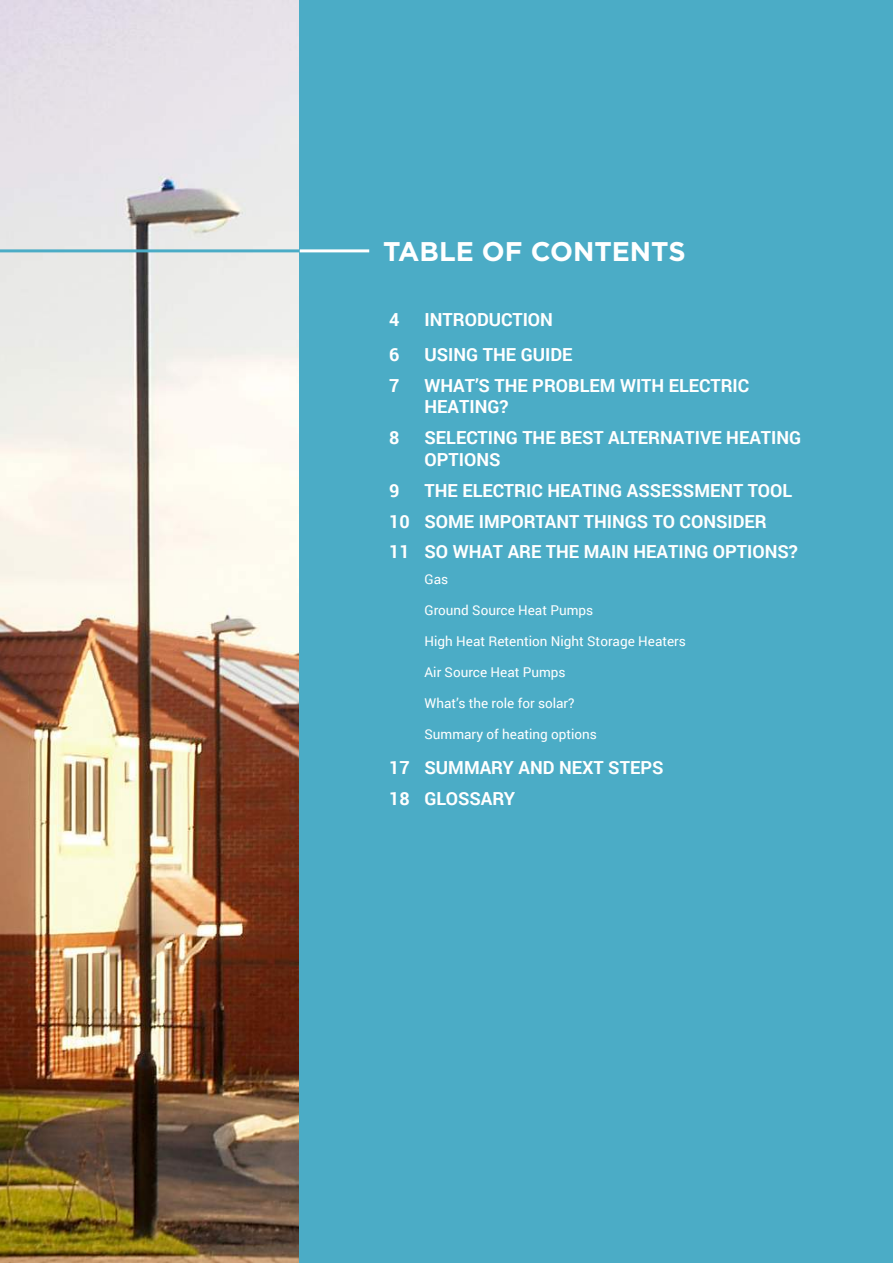
<style>
.page{position:relative;width:893px;height:1263px;background:#fff}
.page>*{position:absolute;margin:0;border:0;box-sizing:border-box;transform-origin:0 0}
.t1{font:700 27px "Gotham";color:#fff}
.t2{font:700 18px/30.9px "Roboto";color:#fff}
.t3{font:13.5px "Roboto";color:#fff}
</style>
<div class="page">
<img style="left:0;top:0;width:300px;height:1263px">
<div style="left:300px;top:0;width:593px;height:1263px;background:#4bacc6"></div>
<hr style="left:0;top:249px;width:300px;height:3px;background:#4bacc6">
<hr style="left:300px;top:249px;width:69px;height:3px;background:#fff">
<h1 class="t1" style="left:383px;top:233px;width:304px">TABLE OF CONTENTS</h1>
<p class="t2" style="left:389px;top:304px;width:12px">4</p>
<p class="t2" style="left:424px;top:304px;width:130px">INTRODUCTION</p>
<p class="t2" style="left:389px;top:338px;width:12px">6</p>
<p class="t2" style="left:424px;top:338px;width:149px">USING THE GUIDE</p>
<p class="t2" style="left:389px;top:369px;width:12px">7</p>
<p class="t2" style="left:424px;top:374px;width:326px;line-height:21.6px">WHAT’S THE PROBLEM WITH ELECTRIC<br>HEATING?</p>
<p class="t2" style="left:389px;top:422px;width:12px">8</p>
<p class="t2" style="left:424px;top:426px;width:378px;line-height:21.6px">SELECTING THE BEST ALTERNATIVE HEATING<br>OPTIONS</p>
<p class="t2" style="left:389px;top:474px;width:12px">9</p>
<p class="t2" style="left:389px;top:474px;width:410px;text-indent:35px">THE ELECTRIC HEATING ASSESSMENT TOOL<br>10 SOME IMPORTANT THINGS TO CONSIDER<br>11 SO WHAT ARE THE MAIN HEATING OPTIONS?</p>
<p class="t3" style="left:424px;top:570px;width:25px">Gas</p>
<p class="t3" style="left:424px;top:601px;width:170px">Ground Source Heat Pumps</p>
<p class="t3" style="left:424px;top:632px;width:263px">High Heat Retention Night Storage Heaters</p>
<p class="t3" style="left:424px;top:663px;width:143px">Air Source Heat Pumps</p>
<p class="t3" style="left:424px;top:694px;width:152px">What’s the role for solar?</p>
<p class="t3" style="left:424px;top:724px;width:174px">Summary of heating options</p>
<p class="t2" style="left:389px;top:752px;width:276px">17 SUMMARY AND NEXT STEPS<br>18 GLOSSARY</p>
</div>
